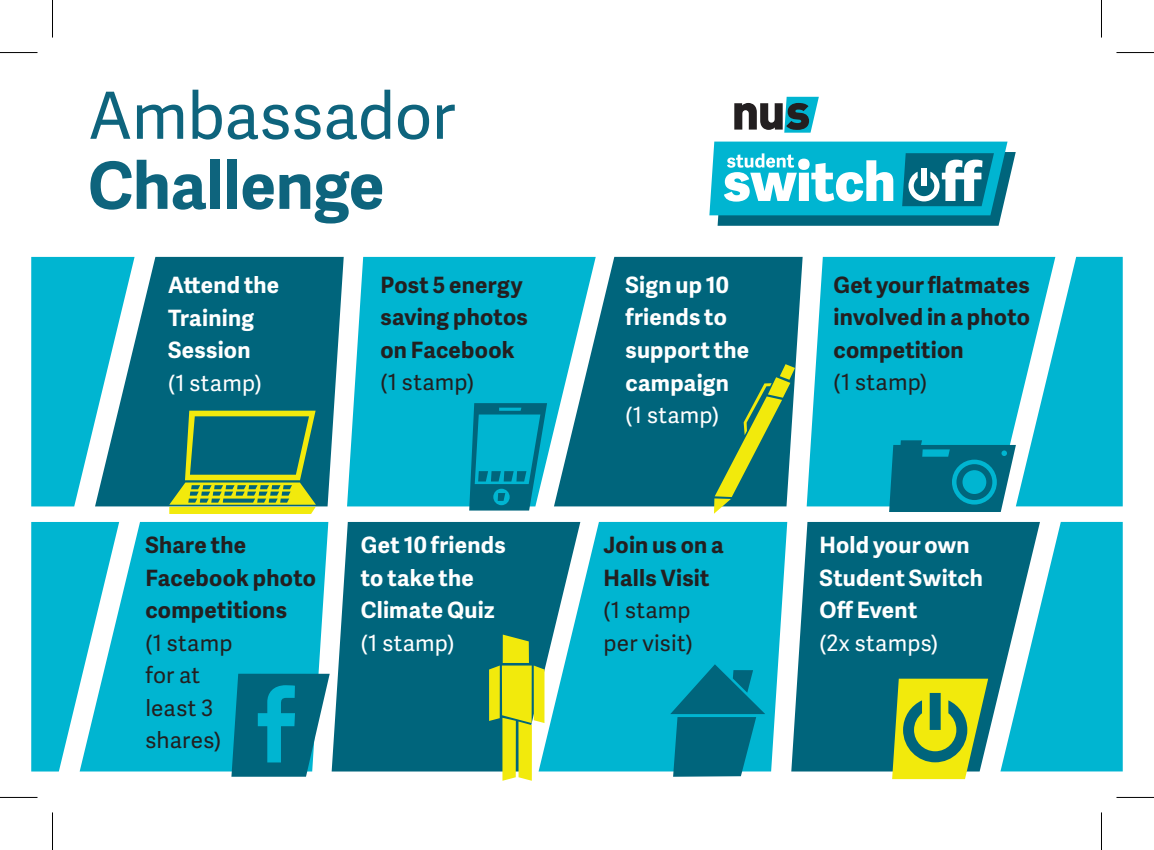
<style>
.page{position:relative;width:1154px;height:850px;background:#fff}
.page>*{position:absolute;margin:0;border:0;box-sizing:border-box;transform-origin:0 0}
.t1{font:65px "Adelle Sans";letter-spacing:-.01em;color:#0e647d}
.t2{font:700 65px "Adelle Sans";letter-spacing:-.005em;color:#0e647d}
.t3{font:700 22.5px/32.5px "Adelle Sans";letter-spacing:.01em;color:#231f20}
.t4{font:700 22.5px/32.5px "Adelle Sans";letter-spacing:.01em;color:#fff}
.t5{font:22.5px/32.5px "Adelle Sans";letter-spacing:.01em;color:#231f20}
.t6{font:22.5px "Adelle Sans";letter-spacing:.015em;color:#fff}
</style>
<div class="page">
<svg style="left:31px;top:257px;width:64px;height:249px;background:#0fb9d3"></svg>
<svg style="left:95px;top:257px;width:249px;height:249px;background:#217e93"></svg>
<div style="left:347px;top:257px;width:207px;height:249px;background:#00b5d1"></div>
<svg style="left:554px;top:257px;width:249px;height:249px;background:#1c7b90"></svg>
<svg style="left:807px;top:257px;width:82px;height:249px;background:#18bcd5"></svg>
<svg style="left:31px;top:522px;width:49px;height:249px;background:#14bad4"></svg>
<svg style="left:80px;top:521px;width:248px;height:250px;background:#19bcd5"></svg>
<div style="left:332px;top:522px;width:207px;height:249px;background:#00657c"></div>
<svg style="left:539px;top:521px;width:248px;height:250px;background:#1bb7d0"></svg>
<svg style="left:791px;top:521px;width:209px;height:250px;background:#116f85"></svg>
<svg style="left:1000px;top:521px;width:123px;height:250px;background:#25b7ce"></svg>
<svg style="left:714px;top:364px;width:81px;height:149px;background:#438b6f"></svg>
<svg style="left:169px;top:410px;width:147px;height:103px;background:#4f9058"></svg>
<svg style="left:670px;top:664px;width:95px;height:112px;background:#028199"></svg>
<svg style="left:489px;top:634px;width:55px;height:146px;background:#adc645"></svg>
<svg style="left:892px;top:678px;width:96px;height:100px;background:#a1bd38"></svg>
<svg style="left:469px;top:403px;width:78px;height:107px;background:#0999b2"></svg>
<svg style="left:889px;top:257px;width:234px;height:254px;background:#16b2cb"></svg>
<svg style="left:231px;top:673px;width:99px;height:103px;background:#1d869b"></svg>
<svg style="left:734px;top:97px;width:85px;height:36px"></svg>
<svg style="left:709px;top:141px;width:307px;height:85px"></svg>
<hr style="left:0;top:52px;width:38px;height:1px;background:#000">
<hr style="left:1116px;top:52px;width:38px;height:1px;background:#000">
<hr style="left:0;top:796px;width:38px;height:1px;background:#000">
<hr style="left:1116px;top:796px;width:38px;height:1px;background:#000">
<hr style="left:52px;top:0;width:1px;height:38px;background:#000">
<hr style="left:52px;top:812px;width:1px;height:37px;background:#000">
<hr style="left:1101px;top:0;width:1px;height:38px;background:#000">
<hr style="left:1101px;top:812px;width:1px;height:37px;background:#000">
<h1 class="t1" style="left:88px;top:69px;width:369px">Ambassador</h1>
<h1 class="t2" style="left:88px;top:138px;width:298px">Challenge</h1>
<p class="t4" style="left:168px;top:268px;width:113px">Attend the<br>Training<br>Session</p>
<p class="t6" style="left:168px;top:366px;width:95px">(1 stamp)</p>
<p class="t3" style="left:380px;top:267px;width:149px">Post 5 energy saving photos on Facebook</p>
<p class="t5" style="left:380px;top:365px;width:95px">(1 stamp)</p>
<p class="t3" style="left:145px;top:527px;width:172px">Share the<br>Facebook photo competitions</p>
<p class="t5" style="left:145px;top:625px;width:89px">(1 stamp for at least 3 shares)</p>
<p class="t4" style="left:361px;top:528px;width:146px">Get 10 friends to take the<br>Climate Quiz</p>
<p class="t6" style="left:361px;top:626px;width:95px">(1 stamp)</p>
<p class="t4" style="left:625px;top:267px;width:125px">Sign up 10 friends to support the campaign</p>
<p class="t6" style="left:625px;top:399px;width:95px">(1 stamp)</p>
<p class="t3" style="left:603px;top:527px;width:122px">Join us on a<br>Halls Visit</p>
<p class="t5" style="left:603px;top:593px;width:91px">(1 stamp per visit)</p>
<p class="t3" style="left:833px;top:267px;width:198px;text-align:justify">Get your flatmates involved in a photo competition</p>
<p class="t5" style="left:833px;top:365px;width:95px">(1 stamp)</p>
<p class="t4" style="left:819px;top:528px;width:165px">Hold your own<br>Student Switch<br>Off Event</p>
<p class="t6" style="left:819px;top:626px;width:120px">(2x stamps)</p>
</div>
